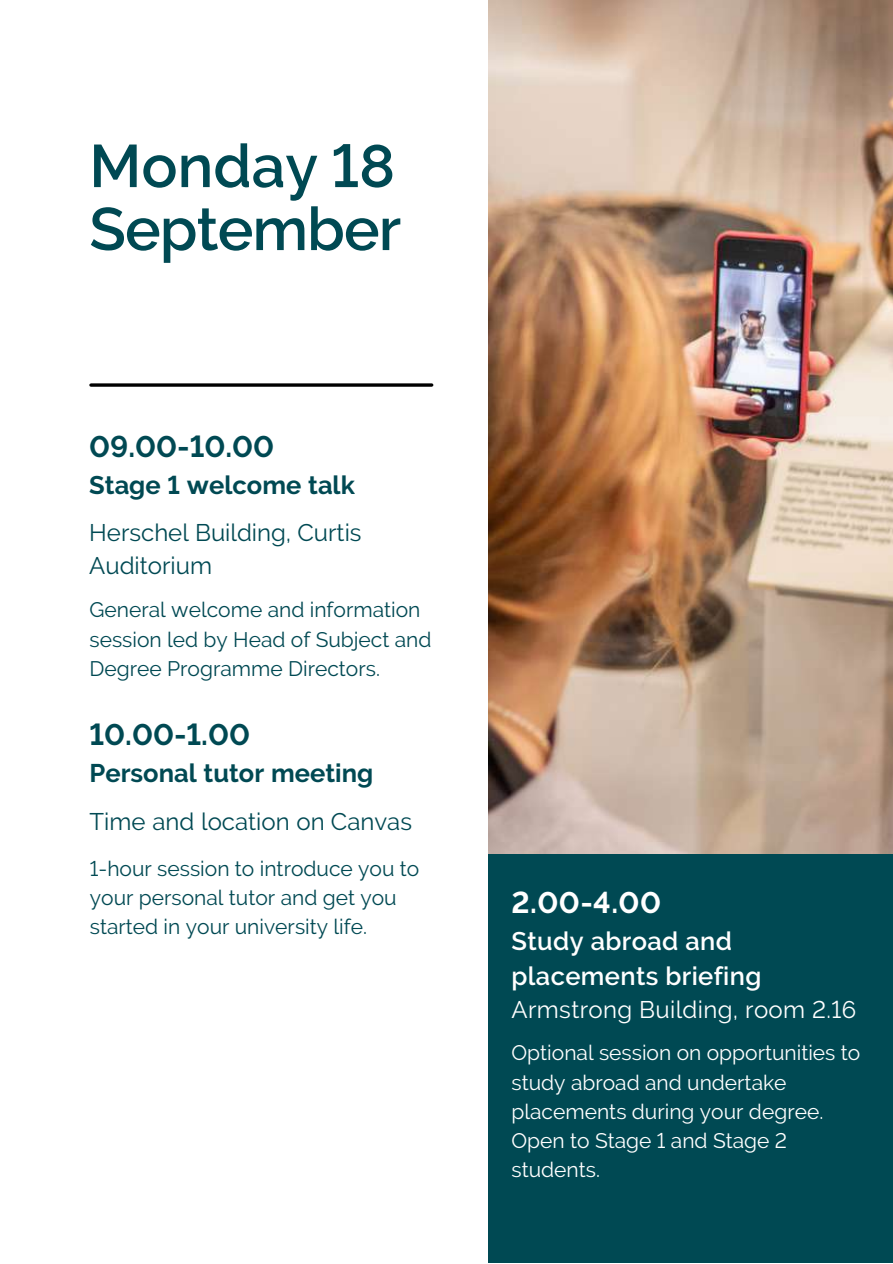
<style>
.page{position:relative;width:893px;height:1264px;background:#fff}
.page>*{position:absolute;margin:0;border:0;box-sizing:border-box;transform-origin:0 0}
.t1{font:600 60px/63px "Derailed";letter-spacing:-.015em;color:#004953}
.t2{font:700 30px "Derailed";color:#004953}
.t3{font:700 30px "Derailed";color:#fff}
.t4{font:700 25.5px "Derailed";color:#004953}
.t5{font:600 25.5px/34.8px "Derailed";letter-spacing:.015em;color:#fff}
.t6{font:24px/32.8px "Derailed";color:#004953}
.t7{font:24px "Derailed";letter-spacing:.015em;color:#fff}
.t8{font:21px/29.2px "Derailed";color:#004953}
.t9{font:21px/29.2px "Derailed";color:#fff}
</style>
<div class="page">
<div style="left:488px;top:847px;width:404px;height:415px;background:#004953"></div>
<img style="left:488px;top:0;width:404px;height:854px">
<svg style="left:91px;top:383px;width:340px;height:4px"></svg>
<h1 class="t1" style="left:89px;top:135px;width:313px">Monday 18<br>September</h1>
<h2 class="t2" style="left:89px;top:429px;width:186px">09.00-10.00</h2>
<p class="t4" style="left:89px;top:470px;width:267px">Stage 1 welcome talk</p>
<p class="t6" style="left:89px;top:516px;width:274px">Herschel Building, Curtis<br>Auditorium</p>
<p class="t8" style="left:89px;top:595px;width:343px">General welcome and information session led by Head of Subject and<br>Degree Programme Directors.</p>
<h2 class="t2" style="left:89px;top:717px;width:162px">10.00-1.00</h2>
<p class="t4" style="left:89px;top:758px;width:285px">Personal tutor meeting</p>
<p class="t6" style="left:89px;top:805px;width:324px">Time and location on Canvas</p>
<p class="t8" style="left:90px;top:853px;width:331px">1-hour session to introduce you to your personal tutor and get you started in your university life.</p>
<h2 class="t3" style="left:511px;top:885px;width:151px">2.00-4.00</h2>
<p class="t5" style="left:511px;top:923px;width:251px">Study abroad and placements briefing</p>
<p class="t7" style="left:511px;top:996px;width:346px">Armstrong Building, room 2.16</p>
<p class="t9" style="left:511px;top:1038px;width:350px">Optional session on opportunities to study abroad and undertake placements during your degree.<br>Open to Stage 1 and Stage 2 students.</p>
</div>
